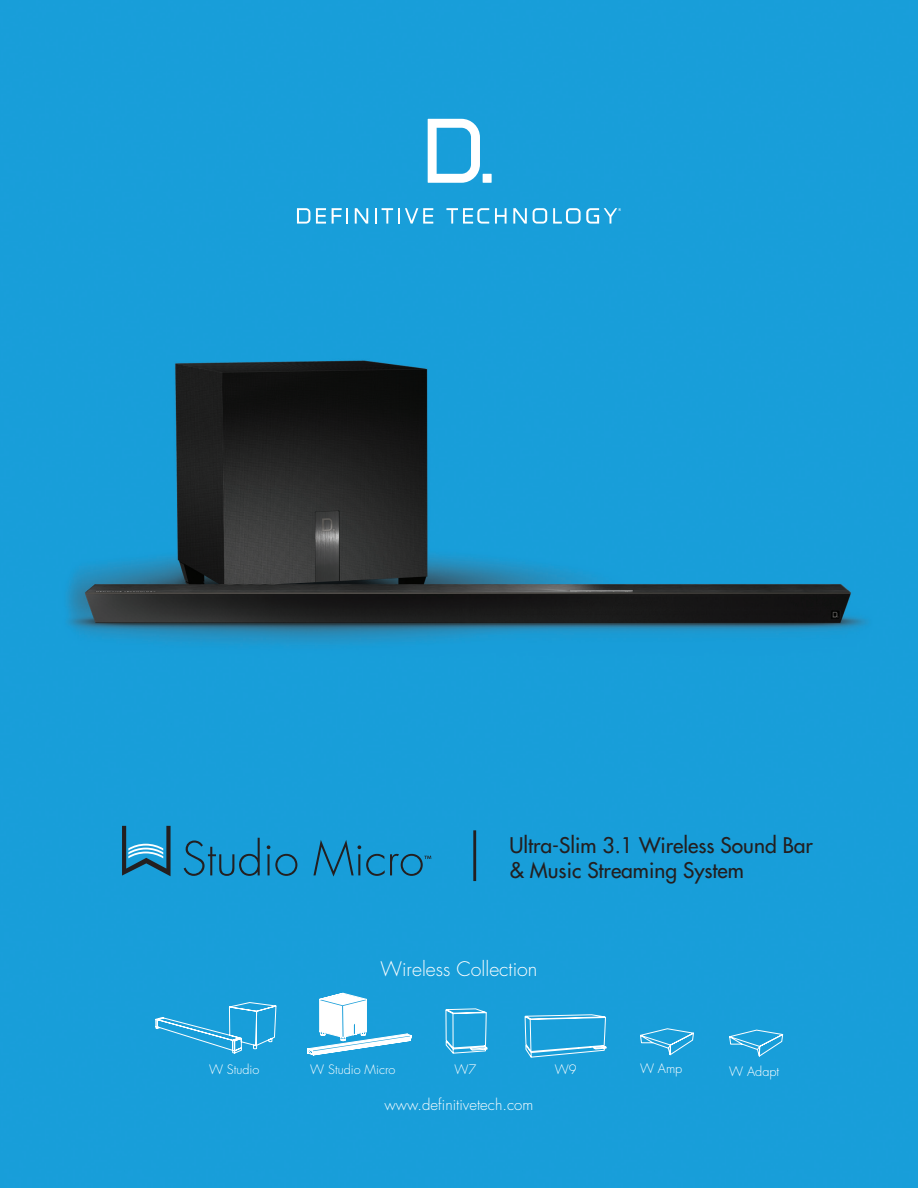
<style>
.page{position:relative;width:918px;height:1188px;background:#fff}
.page>*{position:absolute;margin:0;border:0;box-sizing:border-box;transform-origin:0 0}
.t1{font:500 21px/25.2px "Futura Std";color:#231f20}
.t2{font:300 19.5px "Futura Std";color:#fff}
.t3{font:300 15px "Futura Std";color:#fff}
.t4{font:300 12.75px "Futura Std";color:#fff}
</style>
<div class="page">
<img style="left:0;top:0;width:918px;height:1188px">
<hr style="left:473px;top:830px;width:3px;height:51px;background:#231f20">
<svg style="left:428px;top:119px;width:52px;height:64px"></svg>
<div style="left:483px;top:174px;width:9px;height:9px;background:#fff"></div>
<svg style="left:297px;top:208px;width:13px;height:16px"></svg>
<svg style="left:533px;top:208px;width:14px;height:16px"></svg>
<svg style="left:316px;top:208px;width:10px;height:16px"></svg>
<svg style="left:332px;top:208px;width:16px;height:16px"></svg>
<svg style="left:495px;top:208px;width:12px;height:16px"></svg>
<svg style="left:446px;top:208px;width:43px;height:16px"></svg>
<svg style="left:355px;top:208px;width:13px;height:16px"></svg>
<svg style="left:513px;top:208px;width:14px;height:16px"></svg>
<svg style="left:375px;top:208px;width:58px;height:16px"></svg>
<svg style="left:553px;top:208px;width:68px;height:16px"></svg>
<svg style="left:184px;top:838px;width:76px;height:38px;background:#1a87b8"></svg>
<svg style="left:267px;top:845px;width:30px;height:31px"></svg>
<svg style="left:122px;top:826px;width:49px;height:50px;background:#2e85ad"></svg>
<svg style="left:313px;top:840px;width:118px;height:37px;background:#198cbf"></svg>
<svg style="left:640px;top:1028px;width:56px;height:31px;background:#35aadd"></svg>
<svg style="left:729px;top:1029px;width:56px;height:32px;background:#34a9dd"></svg>
<svg style="left:153px;top:1002px;width:126px;height:52px;background:#2fa7dd"></svg>
<svg style="left:445px;top:1008px;width:43px;height:46px;background:#43b0e0"></svg>
<svg style="left:524px;top:1015px;width:83px;height:43px;background:#3bacde"></svg>
<svg style="left:307px;top:992px;width:105px;height:64px"></svg>
<p class="t1" style="left:509px;top:833px;width:305px">Ultra-Slim 3.1 Wireless Sound Bar &amp; Music Streaming System</p>
<p class="t2" style="left:381px;top:957px;width:158px">Wireless Collection</p>
<p class="t4" style="left:209px;top:1062px;width:52px">W Studio</p>
<p class="t4" style="left:310px;top:1062px;width:87px">W Studio Micro</p>
<p class="t4" style="left:454px;top:1062px;width:23px">W7</p>
<p class="t4" style="left:555px;top:1062px;width:23px">W9</p>
<p class="t4" style="left:640px;top:1061px;width:44px">W Amp</p>
<p class="t4" style="left:729px;top:1063px;width:52px">W Adapt</p>
<p class="t3" style="left:385px;top:1095px;width:150px">www.definitivetech.com</p>
</div>
